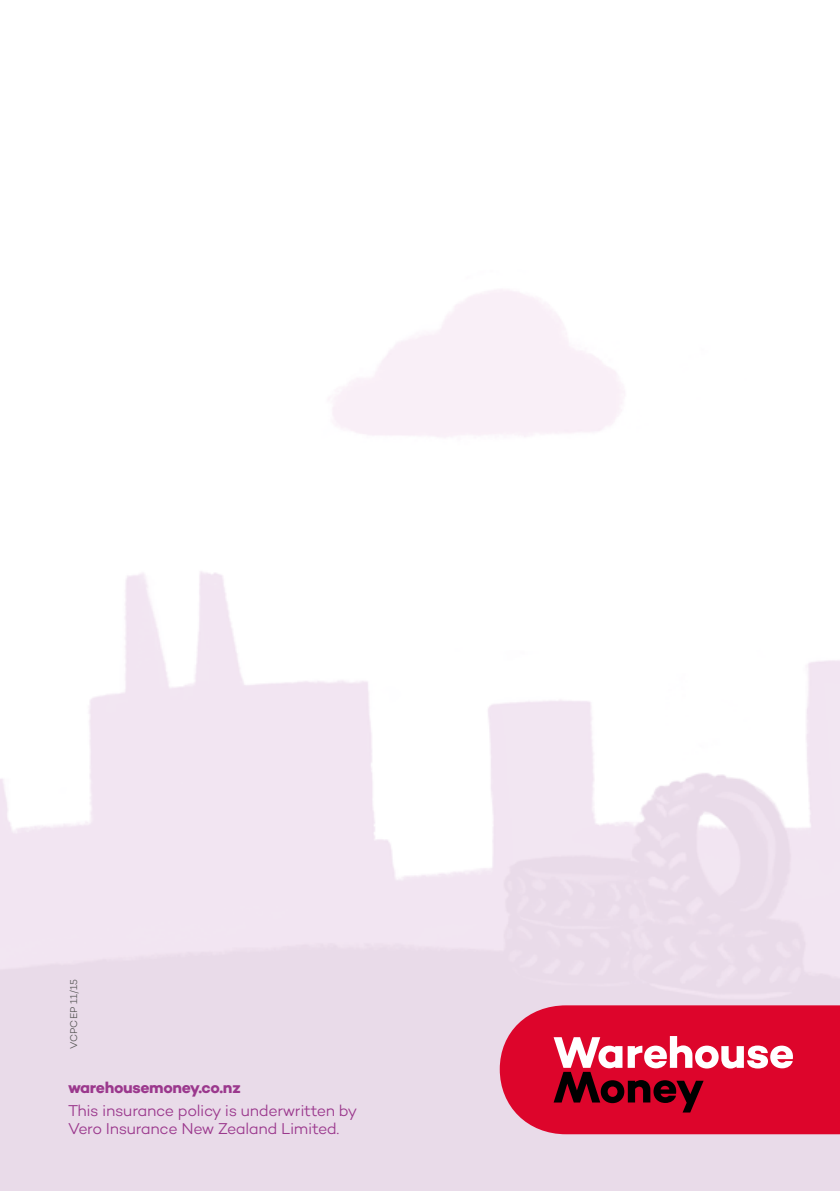
<style>
.page{position:relative;width:840px;height:1191px;background:#fff}
.page>*{position:absolute;margin:0;border:0;box-sizing:border-box;transform-origin:0 0}
.t1{font:300 16px/18px "Campton";letter-spacing:-.02em;color:#9b388d}
.t2{font:700 16px "Campton";letter-spacing:-.025em;color:#9b388d}
.t3{font:300 10px "Campton";color:#575756}
</style>
<div class="page">
<svg style="left:499px;top:1005px;width:340px;height:129px;background:#dd1539"></svg>
<svg style="left:553px;top:1036px;width:239px;height:76px"></svg>
<p class="t3" style="left:67px;top:1049px;width:71px;rotate:-90deg">VCPCEP 11/15</p>
<p class="t2" style="left:68px;top:1077px;width:174px">warehousemoney.co.nz</p>
<p class="t1" style="left:68px;top:1101px;width:290px">This insurance policy is underwritten by<br>Vero Insurance New Zealand Limited.</p>
</div>
